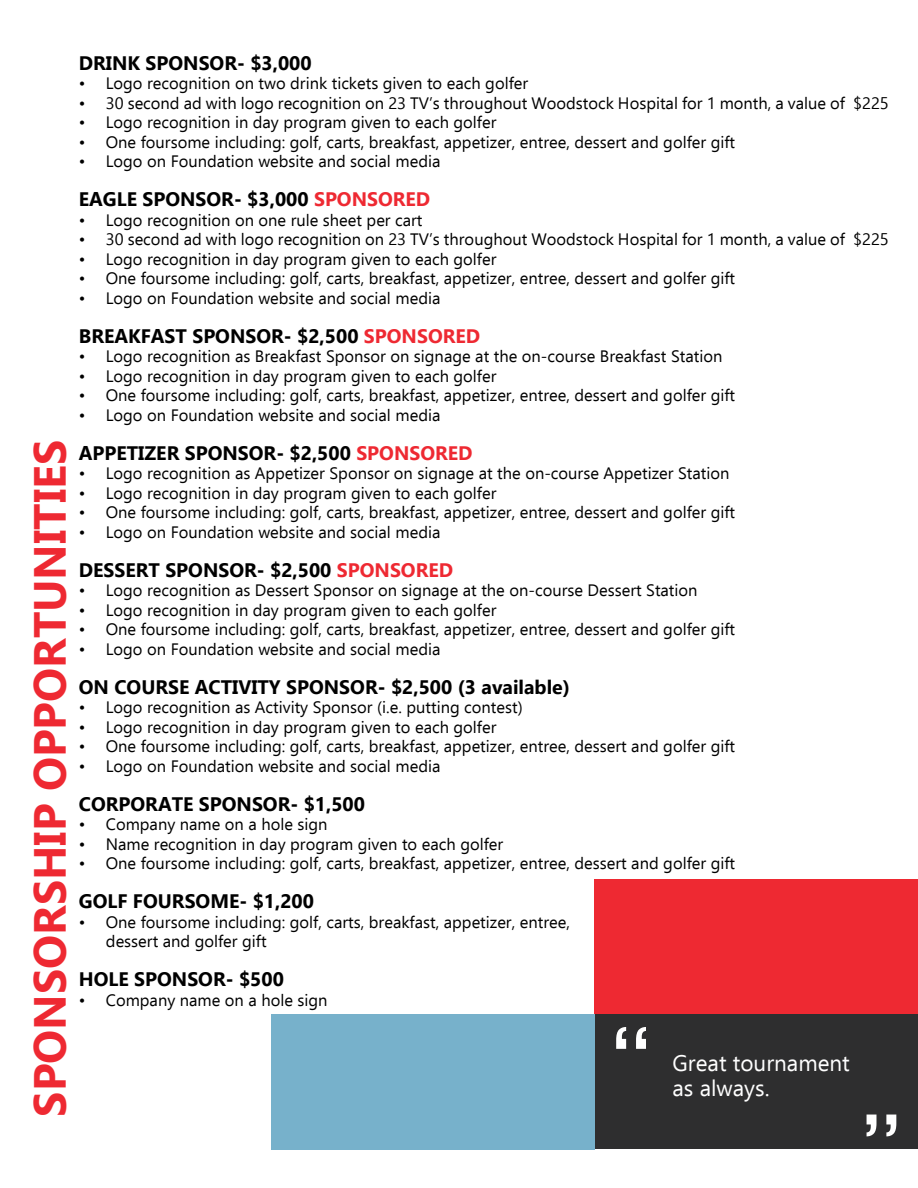
<style>
.page{position:relative;width:918px;height:1188px;background:#fff}
.page>*{position:absolute;margin:0;border:0;box-sizing:border-box;transform-origin:0 0}
.t1{font:82.5px "Lucida Sans Typewriter";color:#fff}
.t2{font:700 45px "Ebrima";color:#ee2932}
.t3{font:22.5px "Ebrima";color:#fff}
.t4{font:700 19.5px "Ebrima";color:#000}
.t5{font:16.5px/19.5px "Ebrima";color:#000}
.s1{color:#ee2932}
</style>
<div class="page">
<div style="left:595px;top:1014px;width:323px;height:135px;background:#2e2e2f"></div>
<div style="left:271px;top:1014px;width:324px;height:135px;background:#77b1cb"></div>
<div style="left:595px;top:879px;width:323px;height:135px;background:#ee2932"></div>
<h2 class="t2" style="left:14px;top:1117px;width:678px;rotate:-90deg">SPONSORSHIP OPPORTUNITIES</h2>
<p class="t4" style="left:79px;top:47px;width:234px">DRINK SPONSOR- $3,000</p>
<p class="t5" style="left:79px;top:73px;width:451px">• Logo recognition on two drink tickets given to each golfer</p>
<p class="t5" style="left:79px;top:92px;width:812px">• 30 second ad with logo recognition on 23 TV’s throughout Woodstock Hospital for 1 month, a value of $225</p>
<p class="t5" style="left:79px;top:112px;width:419px">• Logo recognition in day program given to each golfer</p>
<p class="t5" style="left:79px;top:131px;width:658px">• One foursome including: golf, carts, breakfast, appetizer, entree, dessert and golfer gift</p>
<p class="t5" style="left:79px;top:151px;width:363px">• Logo on Foundation website and social media</p>
<p class="t4" style="left:79px;top:184px;width:353px">EAGLE SPONSOR- $3,000 <span class="s1">SPONSORED</span></p>
<p class="t5" style="left:79px;top:209px;width:345px">• Logo recognition on one rule sheet per cart</p>
<p class="t5" style="left:79px;top:229px;width:812px">• 30 second ad with logo recognition on 23 TV’s throughout Woodstock Hospital for 1 month, a value of $225</p>
<p class="t5" style="left:79px;top:248px;width:419px">• Logo recognition in day program given to each golfer</p>
<p class="t5" style="left:79px;top:268px;width:658px">• One foursome including: golf, carts, breakfast, appetizer, entree, dessert and golfer gift</p>
<p class="t5" style="left:79px;top:287px;width:363px">• Logo on Foundation website and social media</p>
<p class="t4" style="left:79px;top:320px;width:403px">BREAKFAST SPONSOR- $2,500 <span class="s1">SPONSORED</span></p>
<p class="t5" style="left:79px;top:346px;width:645px">• Logo recognition as Breakfast Sponsor on signage at the on-course Breakfast Station</p>
<p class="t5" style="left:79px;top:365px;width:419px">• Logo recognition in day program given to each golfer</p>
<p class="t5" style="left:79px;top:385px;width:658px">• One foursome including: golf, carts, breakfast, appetizer, entree, dessert and golfer gift</p>
<p class="t5" style="left:79px;top:404px;width:363px">• Logo on Foundation website and social media</p>
<p class="t4" style="left:79px;top:437px;width:395px">APPETIZER SPONSOR- $2,500 <span class="s1">SPONSORED</span></p>
<p class="t5" style="left:79px;top:463px;width:652px">• Logo recognition as Appetizer Sponsor on signage at the on-course Appetizer Station</p>
<p class="t5" style="left:79px;top:482px;width:419px">• Logo recognition in day program given to each golfer</p>
<p class="t5" style="left:79px;top:502px;width:658px">• One foursome including: golf, carts, breakfast, appetizer, entree, dessert and golfer gift</p>
<p class="t5" style="left:79px;top:521px;width:363px">• Logo on Foundation website and social media</p>
<p class="t4" style="left:79px;top:554px;width:376px">DESSERT SPONSOR- $2,500 <span class="s1">SPONSORED</span></p>
<p class="t5" style="left:79px;top:580px;width:620px">• Logo recognition as Dessert Sponsor on signage at the on-course Dessert Station</p>
<p class="t5" style="left:79px;top:599px;width:419px">• Logo recognition in day program given to each golfer</p>
<p class="t5" style="left:79px;top:619px;width:658px">• One foursome including: golf, carts, breakfast, appetizer, entree, dessert and golfer gift</p>
<p class="t5" style="left:79px;top:638px;width:363px">• Logo on Foundation website and social media</p>
<p class="t4" style="left:79px;top:671px;width:493px">ON COURSE ACTIVITY SPONSOR- $2,500 (3 available)</p>
<p class="t5" style="left:79px;top:697px;width:445px">• Logo recognition as Activity Sponsor (i.e. putting contest)</p>
<p class="t5" style="left:79px;top:716px;width:419px">• Logo recognition in day program given to each golfer</p>
<p class="t5" style="left:79px;top:736px;width:658px">• One foursome including: golf, carts, breakfast, appetizer, entree, dessert and golfer gift</p>
<p class="t5" style="left:79px;top:755px;width:363px">• Logo on Foundation website and social media</p>
<p class="t4" style="left:79px;top:788px;width:288px">CORPORATE SPONSOR- $1,500</p>
<p class="t5" style="left:79px;top:814px;width:250px">• Company name on a hole sign</p>
<p class="t5" style="left:79px;top:833px;width:426px">• Name recognition in day program given to each golfer</p>
<p class="t5" style="left:79px;top:853px;width:658px">• One foursome including: golf, carts, breakfast, appetizer, entree, dessert and golfer gift</p>
<p class="t4" style="left:79px;top:886px;width:237px">GOLF FOURSOME- $1,200</p>
<p class="t5" style="left:106px;top:911px;width:466px;text-indent:-27px">• One foursome including: golf, carts, breakfast, appetizer, entree, dessert and golfer gift</p>
<p class="t4" style="left:79px;top:964px;width:207px">HOLE SPONSOR- $500</p>
<p class="t5" style="left:79px;top:989px;width:250px">• Company name on a hole sign</p>
<h1 class="t1" style="left:606px;top:1014px;width:51px">“</h1>
<h3 class="t3" style="left:673px;top:1046px;width:179px">Great tournament</h3>
<h3 class="t3" style="left:673px;top:1071px;width:99px">as always.</h3>
<h1 class="t1" style="left:906px;top:1149px;width:51px;rotate:-180deg">“</h1>
</div>
